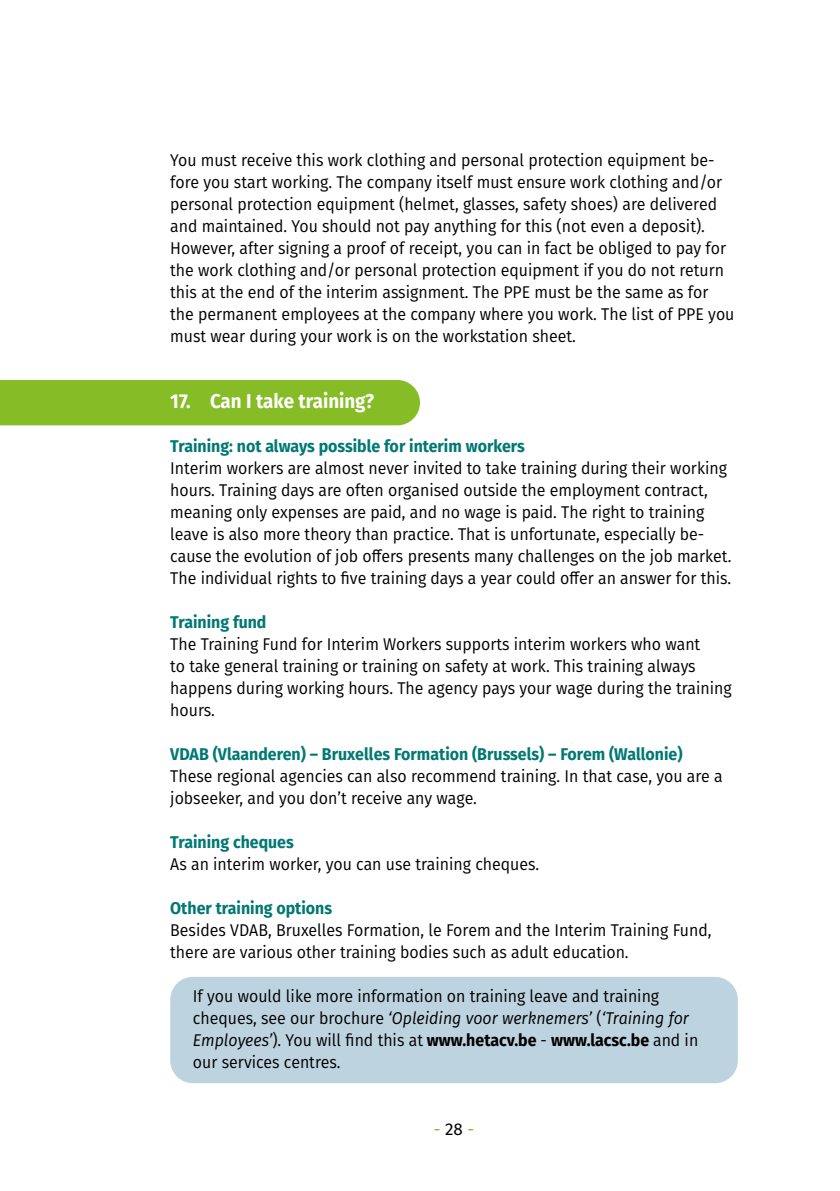
<style>
.page{position:relative;width:840px;height:1191px;background:#fff}
.page>*{position:absolute;margin:0;border:0;box-sizing:border-box;transform-origin:0 0}
.t1{font:700 20px "Fira Sans";color:#fff;scale:.94 1}
.t2{font:17px/22px "Fira Sans";color:#000;scale:.94 1}
.t3{font:700 17px "Fira Sans";color:#007873;scale:.94 1}
.t4{font:17px "Fira Sans";color:#86bc25}
.s1{font-style:italic}
.s2{font-weight:700}
.s3{color:#000}
</style>
<div class="page">
<div style="left:170px;top:977px;width:567px;height:106px;background:#bed3e0;border-radius:23px"></div>
<div style="left:0;top:380px;width:420px;height:45px;background:#86bc25"></div>
<p class="t2" style="left:170px;top:148px;width:601px">You must receive this work clothing and personal protection equipment be&shy;fore you start working. The company itself must ensure work clothing and/or personal protection equipment (helmet, glasses, safety shoes) are delivered and maintained. You should not pay anything for this (not even a deposit).<br>However, after signing a proof of receipt, you can in fact be obliged to pay for the work clothing and/or personal protection equipment if you do not return this at the end of the interim assignment. The PPE must be the same as for the permanent employees at the company where you work. The list of PPE you must wear during your work is on the workstation sheet.</p>
<p class="t1" style="left:170px;top:384px;width:218px">17. Can I take training?</p>
<p class="t3" style="left:170px;top:432px;width:378px">Training: not always possible for interim workers</p>
<p class="t2" style="left:170px;top:456px;width:598px">Interim workers are almost never invited to take training during their working hours. Training days are often organised outside the employment contract, meaning only expenses are paid, and no wage is paid. The right to training leave is also more theory than practice. That is unfortunate, especially be&shy;cause the evolution of job offers presents many challenges on the job market.<br>The individual rights to five training days a year could offer an answer for this.</p>
<p class="t3" style="left:170px;top:608px;width:104px">Training fund</p>
<p class="t2" style="left:170px;top:632px;width:598px">The Training Fund for Interim Workers supports interim workers who want<br>to take general training or training on safety at work. This training always happens during working hours. The agency pays your wage during the training hours.</p>
<p class="t3" style="left:170px;top:740px;width:546px">VDAB (Vlaanderen) – Bruxelles Formation (Brussels) – Forem (Wallonie)</p>
<p class="t2" style="left:170px;top:764px;width:589px">These regional agencies can also recommend training. In that case, you are a jobseeker, and you don’t receive any wage.</p>
<p class="t3" style="left:170px;top:828px;width:133px">Training cheques</p>
<p class="t2" style="left:170px;top:852px;width:394px">As an interim worker, you can use training cheques.</p>
<p class="t3" style="left:170px;top:894px;width:174px">Other training options</p>
<p class="t2" style="left:170px;top:918px;width:577px">Besides VDAB, Bruxelles Formation, le Forem and the Interim Training Fund, there are various other training bodies such as adult education.</p>
<p class="t2" style="left:193px;top:984px;width:538px">If you would like more information on training leave and training cheques, see our brochure <span class="s1">‘Opleiding voor werknemers’</span> (<span class="s1">‘Training for Employees’</span>). You will find this at <span class="s2">www.hetacv.be</span> - <span class="s2">www.lacsc.be</span> and in our services centres.</p>
<p class="t4" style="left:433px;top:1115px;width:42px">- <span class="s3">28</span> -</p>
</div>
